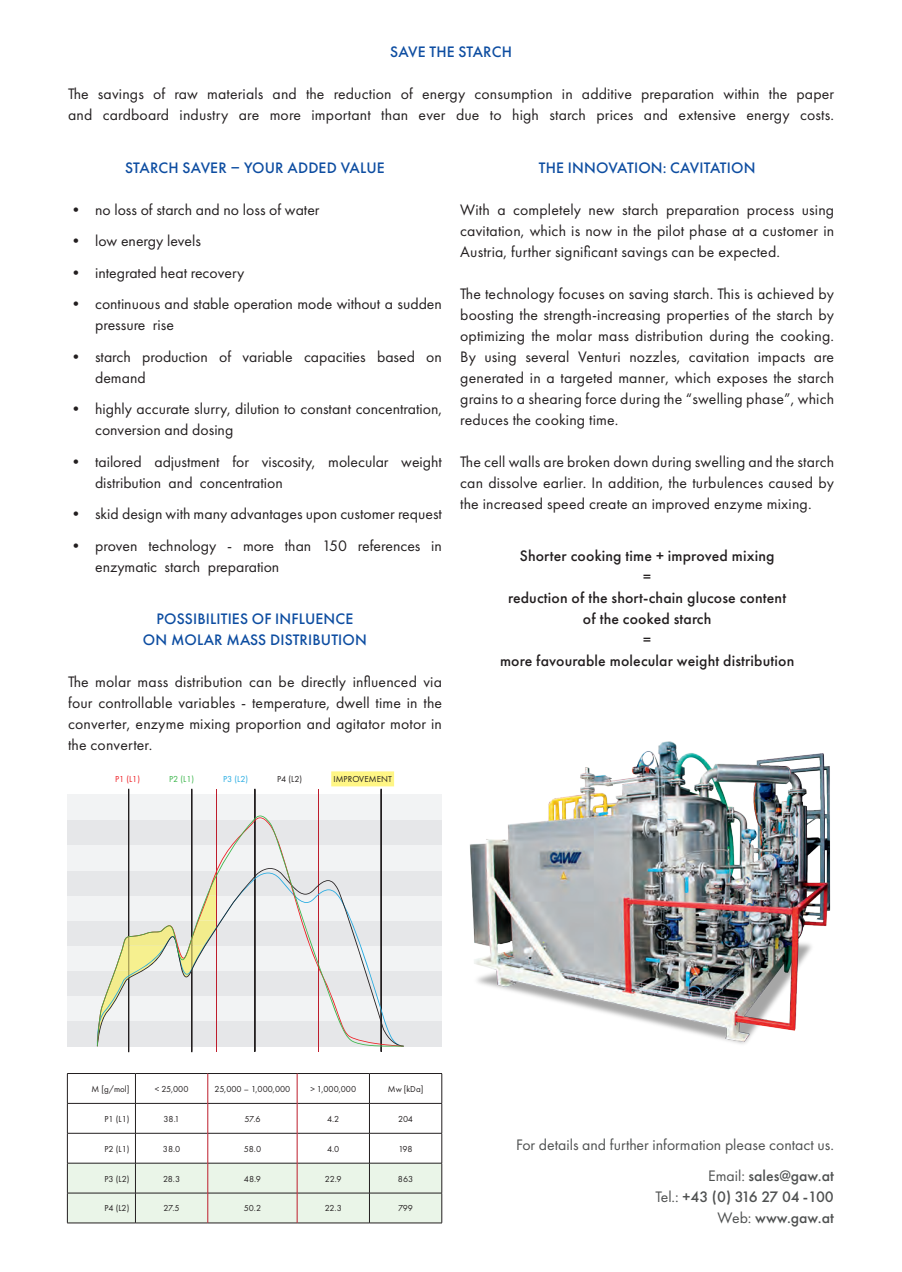
<style>
.page{position:relative;width:902px;height:1272px;background:#fff}
.page>*{position:absolute;margin:0;border:0;box-sizing:border-box;transform-origin:0 0}
.t1{font:15.75px/21px "Futura PT";color:#231f20}
.t2{font:500 15.75px/21px "Futura PT";letter-spacing:.01em;color:#231f20;text-align:center}
.t3{font:500 15.75px/21px "Futura PT";letter-spacing:.01em;color:#0d4da1;text-align:center}
.t4{font:15.75px/31.5px "Futura PT";color:#4f5151;text-align:right}
.t5{font:500 15.75px/21px "Futura PT";color:#4f5151;text-align:right}
.t6{font:9px "Futura PT";color:#231f20}
.t7{font:9px "Futura PT";color:#ee1d23}
.t8{font:9px "Futura PT";color:#3ab54a}
.t9{font:9px "Futura PT";color:#24aae1}
.s1{font-weight:500}
.s2{font-weight:400}
</style>
<div class="page">
<img style="left:409px;top:741px;width:422px;height:306px">
<div style="left:68px;top:1021px;width:374px;height:25px;background:#e6e7e9"></div>
<div style="left:68px;top:995px;width:374px;height:26px;background:#f2f3f4"></div>
<div style="left:68px;top:970px;width:374px;height:25px;background:#e6e7e9"></div>
<div style="left:68px;top:945px;width:374px;height:25px;background:#f2f3f4"></div>
<div style="left:68px;top:920px;width:374px;height:25px;background:#e6e7e9"></div>
<div style="left:68px;top:895px;width:374px;height:25px;background:#f2f3f4"></div>
<div style="left:68px;top:870px;width:374px;height:25px;background:#e6e7e9"></div>
<div style="left:68px;top:845px;width:374px;height:25px;background:#f2f3f4"></div>
<div style="left:68px;top:819px;width:374px;height:26px;background:#e6e7e9"></div>
<div style="left:68px;top:794px;width:374px;height:25px;background:#f2f3f4"></div>
<hr style="left:255px;top:789px;width:1px;height:262px;background:#231f20">
<div style="left:254px;top:789px;width:1px;height:262px;border:1px solid #231f20"></div>
<hr style="left:318px;top:789px;width:1px;height:262px;background:#231f20">
<div style="left:381px;top:789px;width:1px;height:262px;border:1px solid #231f20"></div>
<hr style="left:192px;top:789px;width:1px;height:262px;background:#231f20">
<div style="left:191px;top:789px;width:1px;height:262px;border:1px solid #231f20"></div>
<hr style="left:129px;top:789px;width:1px;height:262px;background:#231f20">
<div style="left:128px;top:789px;width:1px;height:262px;border:1px solid #231f20"></div>
<hr style="left:317px;top:789px;width:1px;height:262px;background:#be1d2c">
<hr style="left:216px;top:789px;width:1px;height:262px;background:#be1d2c">
<svg style="left:97px;top:815px;width:306px;height:231px"></svg>
<hr style="left:67px;top:1073px;width:68px;height:1px;background:#231f20">
<hr style="left:67px;top:1073px;width:1px;height:30px;background:#231f20">
<hr style="left:135px;top:1073px;width:73px;height:1px;background:#231f20">
<hr style="left:135px;top:1073px;width:1px;height:30px;background:#231f20">
<hr style="left:208px;top:1073px;width:89px;height:1px;background:#231f20">
<hr style="left:297px;top:1073px;width:72px;height:1px;background:#231f20">
<hr style="left:369px;top:1073px;width:73px;height:1px;background:#231f20">
<hr style="left:369px;top:1073px;width:1px;height:30px;background:#231f20">
<hr style="left:441px;top:1073px;width:1px;height:30px;background:#231f20">
<hr style="left:67px;top:1103px;width:68px;height:1px;background:#231f20">
<hr style="left:67px;top:1103px;width:1px;height:30px;background:#231f20">
<hr style="left:135px;top:1103px;width:72px;height:1px;background:#231f20">
<hr style="left:135px;top:1103px;width:1px;height:30px;background:#231f20">
<hr style="left:208px;top:1103px;width:89px;height:1px;background:#231f20">
<hr style="left:297px;top:1103px;width:72px;height:1px;background:#231f20">
<hr style="left:369px;top:1103px;width:73px;height:1px;background:#231f20">
<hr style="left:369px;top:1103px;width:1px;height:30px;background:#231f20">
<hr style="left:441px;top:1103px;width:1px;height:30px;background:#231f20">
<hr style="left:67px;top:1132px;width:68px;height:1px;background:#231f20">
<hr style="left:135px;top:1132px;width:72px;height:1px;background:#231f20">
<hr style="left:208px;top:1132px;width:89px;height:1px;background:#231f20">
<hr style="left:297px;top:1132px;width:72px;height:1px;background:#231f20">
<hr style="left:369px;top:1132px;width:73px;height:1px;background:#231f20">
<hr style="left:67px;top:1222px;width:68px;height:1px;background:#231f20">
<hr style="left:135px;top:1222px;width:73px;height:1px;background:#231f20">
<hr style="left:208px;top:1222px;width:89px;height:1px;background:#231f20">
<hr style="left:297px;top:1222px;width:72px;height:1px;background:#231f20">
<hr style="left:369px;top:1222px;width:73px;height:1px;background:#231f20">
<hr style="left:207px;top:1073px;width:1px;height:30px;background:#be1d2c">
<hr style="left:207px;top:1103px;width:1px;height:30px;background:#be1d2c">
<hr style="left:297px;top:1073px;width:1px;height:30px;background:#be1d2c">
<hr style="left:297px;top:1103px;width:1px;height:30px;background:#be1d2c">
<svg style="left:67px;top:1133px;width:375px;height:89px"></svg>
<hr style="left:297px;top:1192px;width:1px;height:30px;background:#be1d2c">
<div style="left:331px;top:771px;width:63px;height:15px;background:#fff685"></div>
<p class="t3" style="left:390px;top:41px;width:123px">SAVE THE STARCH</p>
<p class="t1" style="left:68px;top:83px;width:767px">The savings of raw materials and the reduction of energy consumption in additive preparation within the paper and cardboard industry are more important than ever due to high starch prices and extensive energy costs.</p>
<p class="t3" style="left:125px;top:157px;width:261px">STARCH SAVER – YOUR ADDED VALUE</p>
<p class="t1" style="left:68px;top:199px;width:253px">• no loss of starch and no loss of water</p>
<p class="t1" style="left:68px;top:230px;width:134px">• low energy levels</p>
<p class="t1" style="left:68px;top:262px;width:178px">• integrated heat recovery</p>
<p class="t1" style="left:95px;top:293px;width:348px;text-indent:-27px">• continuous and stable operation mode without a sudden pressure rise</p>
<p class="t1" style="left:95px;top:346px;width:348px;text-indent:-27px">• starch production of variable capacities based on demand</p>
<p class="t1" style="left:95px;top:398px;width:348px;text-indent:-27px">• highly accurate slurry, dilution to constant concentration, conversion and dosing</p>
<p class="t1" style="left:95px;top:451px;width:348px;text-indent:-27px">• tailored adjustment for viscosity, molecular weight distribution and concentration</p>
<p class="t1" style="left:68px;top:503px;width:375px">• skid design with many advantages upon customer request</p>
<p class="t1" style="left:95px;top:535px;width:348px;text-indent:-27px">• proven technology - more than 150 references in enzymatic starch preparation</p>
<p class="t3" style="left:143px;top:608px;width:225px">POSSIBILITIES OF INFLUENCE<br>ON MOLAR MASS DISTRIBUTION</p>
<p class="t1" style="left:68px;top:671px;width:375px;text-align:justify">The molar mass distribution can be directly influenced via four controllable variables - temperature, dwell time in the converter, enzyme mixing proportion and agitator motor in the converter.</p>
<p class="t7" style="left:115px;top:773px;width:26px">P1 (L1)</p>
<p class="t8" style="left:169px;top:773px;width:26px">P2 (L1)</p>
<p class="t9" style="left:223px;top:773px;width:26px">P3 (L2)</p>
<p class="t6" style="left:277px;top:773px;width:26px">P4 (L2)</p>
<p class="t6" style="left:333px;top:773px;width:60px">IMPROVEMENT</p>
<p class="t3" style="left:539px;top:157px;width:218px">THE INNOVATION: CAVITATION</p>
<p class="t1" style="left:460px;top:199px;width:375px;text-align:justify">With a completely new starch preparation process using cavitation, which is now in the pilot phase at a customer in Austria, further significant savings can be expected.</p>
<p class="t1" style="left:460px;top:283px;width:375px;text-align:justify">The technology focuses on saving starch. This is achieved by boosting the strength-increasing properties of the starch by optimizing the molar mass distribution during the cooking.<br>By using several Venturi nozzles, cavitation impacts are generated in a targeted manner, which exposes the starch grains to a shearing force during the “swelling phase”, which reduces the cooking time.</p>
<p class="t1" style="left:460px;top:451px;width:375px;text-align:justify">The cell walls are broken down during swelling and the starch can dissolve earlier. In addition, the turbulences caused by the increased speed create an improved enzyme mixing.</p>
<p class="t2" style="left:500px;top:545px;width:296px">Shorter cooking time + improved mixing<br>=<br>reduction of the short-chain glucose content of the cooked starch<br>=<br>more favourable molecular weight distribution</p>
<p class="t6" style="left:91px;top:1083px;width:39px">M [g/mol]</p>
<p class="t6" style="left:155px;top:1083px;width:35px">&lt; 25,000</p>
<p class="t6" style="left:214px;top:1083px;width:77px">25,000 – 1,000,000</p>
<p class="t6" style="left:310px;top:1083px;width:47px">&gt; 1,000,000</p>
<p class="t6" style="left:388px;top:1083px;width:37px">Mw [kDa]</p>
<p class="t6" style="left:104px;top:1113px;width:26px">P1 (L1)</p>
<p class="t6" style="left:163px;top:1113px;width:18px">38.1</p>
<p class="t6" style="left:244px;top:1113px;width:18px">57.6</p>
<p class="t6" style="left:327px;top:1113px;width:14px">4.2</p>
<p class="t6" style="left:398px;top:1113px;width:16px">204</p>
<p class="t6" style="left:104px;top:1143px;width:26px">P2 (L1)</p>
<p class="t6" style="left:163px;top:1143px;width:19px">38.0</p>
<p class="t6" style="left:244px;top:1143px;width:19px">58.0</p>
<p class="t6" style="left:327px;top:1143px;width:14px">4.0</p>
<p class="t6" style="left:398px;top:1143px;width:16px">198</p>
<p class="t6" style="left:104px;top:1173px;width:26px">P3 (L2)</p>
<p class="t6" style="left:163px;top:1173px;width:19px">28.3</p>
<p class="t6" style="left:244px;top:1173px;width:19px">48.9</p>
<p class="t6" style="left:325px;top:1173px;width:18px">22.9</p>
<p class="t6" style="left:398px;top:1173px;width:17px">863</p>
<p class="t6" style="left:104px;top:1202px;width:26px">P4 (L2)</p>
<p class="t6" style="left:164px;top:1202px;width:17px">27.5</p>
<p class="t6" style="left:244px;top:1202px;width:19px">50.2</p>
<p class="t6" style="left:325px;top:1202px;width:19px">22.3</p>
<p class="t6" style="left:398px;top:1202px;width:16px">799</p>
<p class="t4" style="left:516px;top:1128px;width:319px">For details and further information please contact us.<br>Email: <span class="s1">sales@gaw.at</span></p>
<p class="t5" style="left:655px;top:1186px;width:180px"><span class="s2">Tel.:</span> +43 (0) 316 27 04 -100<br><span class="s2">Web:</span> www.gaw.at</p>
</div>
